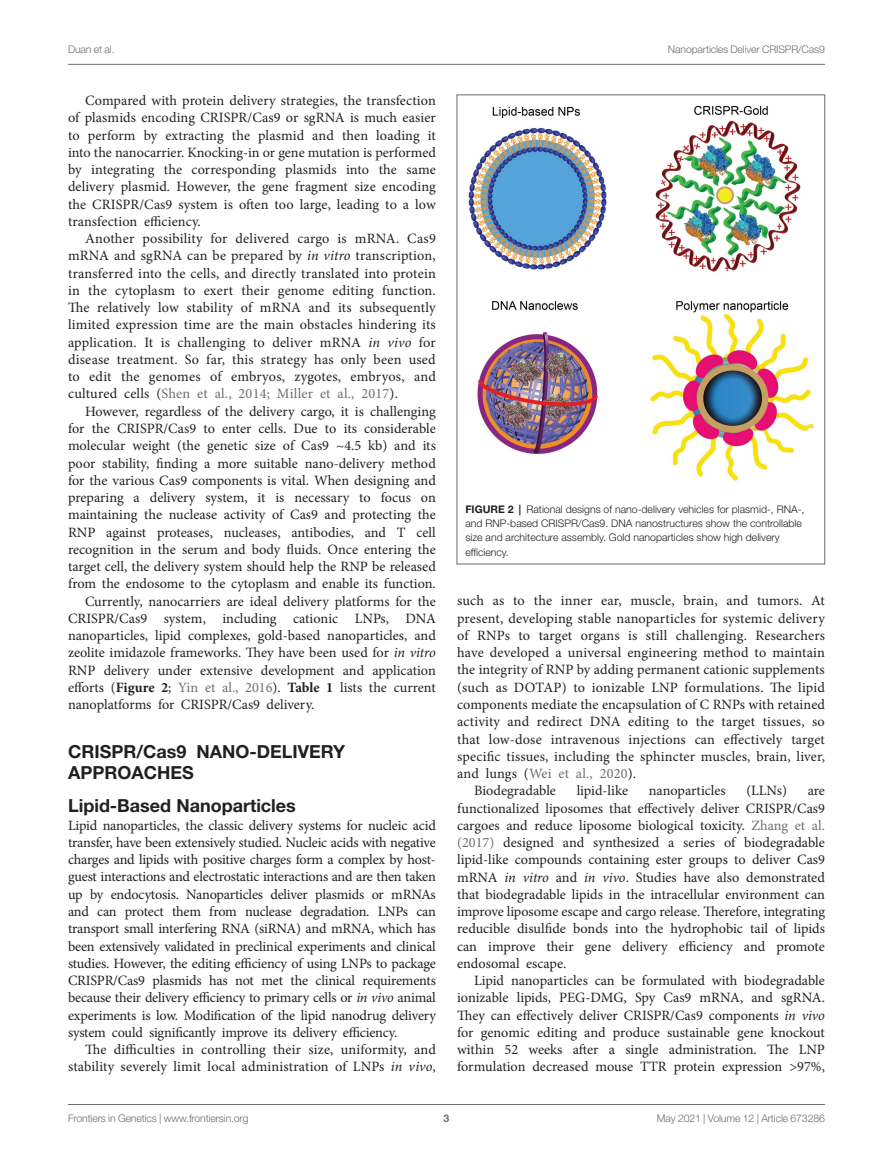
<style>
.page{position:relative;width:893px;height:1170px;background:#fff}
.page>*{position:absolute;margin:0;border:0;box-sizing:border-box;transform-origin:0 0}
.HEAD_1{font:700 18px/21px "Helvetica Neue LT Std";color:#231f20}
.HEAD_2_after_HEAD_1{font:700 18px "Helvetica Neue LT Std";color:#231f20}
.TEXT{font:14.25px/17.2px "Minion Pro";letter-spacing:.005em;color:#231f20;text-align:justify}
.TEXT_FLUSH{font:14.25px/17.2px "Minion Pro";letter-spacing:-.015em;color:#231f20;text-align:justify}
.FIG_LEG{font:300 10.5px/14.2px "Helvetica Neue LT Std";color:#231f20}
.t1{font:300 10.5px "Helvetica Neue LT Std";letter-spacing:-.015em;color:#6c6d70}
.t2{font:700 10.5px "Helvetica Neue LT Std";color:#6c6d70}
.s1{font-style:italic}
.s2{color:#6c6d70}
.s3{font-weight:700}
</style>
<div class="page">
<hr style="left:68px;top:64px;width:757px;height:1px;background:#6c6d70">
<hr style="left:68px;top:1104px;width:757px;height:1px;background:#6c6d70">
<img style="left:468px;top:105px;width:346px;height:376px">
<p class="t1" style="left:68px;top:42px;width:48px">Duan et al.</p>
<p class="t1" style="left:668px;top:42px;width:158px">Nanoparticles Deliver CRISPR/Cas9</p>
<p class="TEXT" style="left:68px;top:92px;width:369px;text-indent:17px">Compared with protein delivery strategies, the transfection of plasmids encoding CRISPR/Cas9 or sgRNA is much easier to perform by extracting the plasmid and then loading it into the nanocarrier. Knocking-in or gene mutation is performed by integrating the corresponding plasmids into the same delivery plasmid. However, the gene fragment size encoding the CRISPR/Cas9 system is often too large, leading to a low transfection efficiency.</p>
<p class="TEXT" style="left:68px;top:230px;width:369px;text-indent:17px">Another possibility for delivered cargo is mRNA. Cas9 mRNA and sgRNA can be prepared by <span class="s1">in vitro</span> transcription, transferred into the cells, and directly translated into protein in the cytoplasm to exert their genome editing function.<br>The relatively low stability of mRNA and its subsequently limited expression time are the main obstacles hindering its application. It is challenging to deliver mRNA <span class="s1">in vivo</span> for disease treatment. So far, this strategy has only been used to edit the genomes of embryos, zygotes, embryos, and cultured cells (<span class="s2">Shen et al., 2014; Miller et al., 2017</span>).</p>
<p class="TEXT" style="left:68px;top:402px;width:369px;text-indent:17px">However, regardless of the delivery cargo, it is challenging for the CRISPR/Cas9 to enter cells. Due to its considerable molecular weight (the genetic size of Cas9 ~4.5 kb) and its poor stability, finding a more suitable nano-delivery method for the various Cas9 components is vital. When designing and preparing a delivery system, it is necessary to focus on maintaining the nuclease activity of Cas9 and protecting the RNP against proteases, nucleases, antibodies, and T cell recognition in the serum and body fluids. Once entering the target cell, the delivery system should help the RNP be released from the endosome to the cytoplasm and enable its function.</p>
<p class="TEXT" style="left:68px;top:592px;width:369px;text-indent:17px">Currently, nanocarriers are ideal delivery platforms for the CRISPR/Cas9 system, including cationic LNPs, DNA nanoparticles, lipid complexes, gold-based nanoparticles, and zeolite imidazole frameworks. They have been used for <span class="s1">in vitro </span>RNP delivery under extensive development and application efforts (<span class="s3">Figure 2</span>; <span class="s2">Yin et al., 2016</span>). <span class="s3">Table 1</span> lists the current nanoplatforms for CRISPR/Cas9 delivery.</p>
<p class="HEAD_1" style="left:68px;top:741px;width:279px">CRISPR/Cas9 NANO-DELIVERY<br>APPROACHES</p>
<p class="HEAD_2_after_HEAD_1" style="left:68px;top:794px;width:229px">Lipid-Based Nanoparticles</p>
<p class="TEXT_FLUSH" style="left:68px;top:816px;width:369px">Lipid nanoparticles, the classic delivery systems for nucleic acid transfer, have been extensively studied. Nucleic acids with negative charges and lipids with positive charges form a complex by host&shy;guest interactions and electrostatic interactions and are then taken up by endocytosis. Nanoparticles deliver plasmids or mRNAs and can protect them from nuclease degradation. LNPs can transport small interfering RNA (siRNA) and mRNA, which has been extensively validated in preclinical experiments and clinical studies. However, the editing efficiency of using LNPs to package CRISPR/Cas9 plasmids has not met the clinical requirements because their delivery efficiency to primary cells or <span class="s1">in vivo</span> animal experiments is low. Modification of the lipid nanodrug delivery system could significantly improve its delivery efficiency.</p>
<p class="TEXT" style="left:68px;top:1040px;width:369px;text-align:right">The difficulties in controlling their size, uniformity, and stability severely limit local administration of LNPs <span class="s1">in vivo</span>,</p>
<p class="FIG_LEG" style="left:465px;top:501px;width:341px"><span class="s3">FIGURE 2 |</span> Rational designs of nano-delivery vehicles for plasmid-, RNA-, and RNP-based CRISPR/Cas9. DNA nanostructures show the controllable size and architecture assembly. Gold nanoparticles show high delivery efficiency.</p>
<p class="TEXT" style="left:457px;top:592px;width:369px">such as to the inner ear, muscle, brain, and tumors. At present, developing stable nanoparticles for systemic delivery of RNPs to target organs is still challenging. Researchers have developed a universal engineering method to maintain the integrity of RNP by adding permanent cationic supplements (such as DOTAP) to ionizable LNP formulations. The lipid components mediate the encapsulation of C RNPs with retained activity and redirect DNA editing to the target tissues, so that low-dose intravenous injections can effectively target specific tissues, including the sphincter muscles, brain, liver, and lungs (<span class="s2">Wei et al., 2020</span>).</p>
<p class="TEXT" style="left:474px;top:782px;width:83px">Biodegradable</p>
<p class="TEXT" style="left:577px;top:782px;width:53px">lipid-like</p>
<p class="TEXT" style="left:649px;top:782px;width:78px">nanoparticles</p>
<p class="TEXT" style="left:746px;top:782px;width:42px">(LLNs)</p>
<p class="TEXT" style="left:457px;top:782px;width:369px;text-indent:351px">are functionalized liposomes that effectively deliver CRISPR/Cas9 cargoes and reduce liposome biological toxicity. <span class="s2">Zhang et al. (2017)</span> designed and synthesized a series of biodegradable lipid-like compounds containing ester groups to deliver Cas9 mRNA <span class="s1">in vitro</span> and <span class="s1">in vivo</span>. Studies have also demonstrated that biodegradable lipids in the intracellular environment can improve liposome escape and cargo release. Therefore, integrating reducible disulfide bonds into the hydrophobic tail of lipids can improve their gene delivery efficiency and promote endosomal escape.</p>
<p class="TEXT" style="left:457px;top:971px;width:369px;text-indent:17px">Lipid nanoparticles can be formulated with biodegradable ionizable lipids, PEG-DMG, Spy Cas9 mRNA, and sgRNA.<br>They can effectively deliver CRISPR/Cas9 components <span class="s1">in vivo </span>for genomic editing and produce sustainable gene knockout within 52 weeks after a single administration. The LNP formulation decreased mouse TTR protein expression &gt;97%,</p>
<p class="t1" style="left:68px;top:1111px;width:182px">Frontiers in Genetics | www.frontiersin.org</p>
<p class="t2" style="left:444px;top:1111px;width:7px">3</p>
<p class="t1" style="left:657px;top:1111px;width:169px">May 2021 | Volume 12 | Article 673286</p>
</div>
